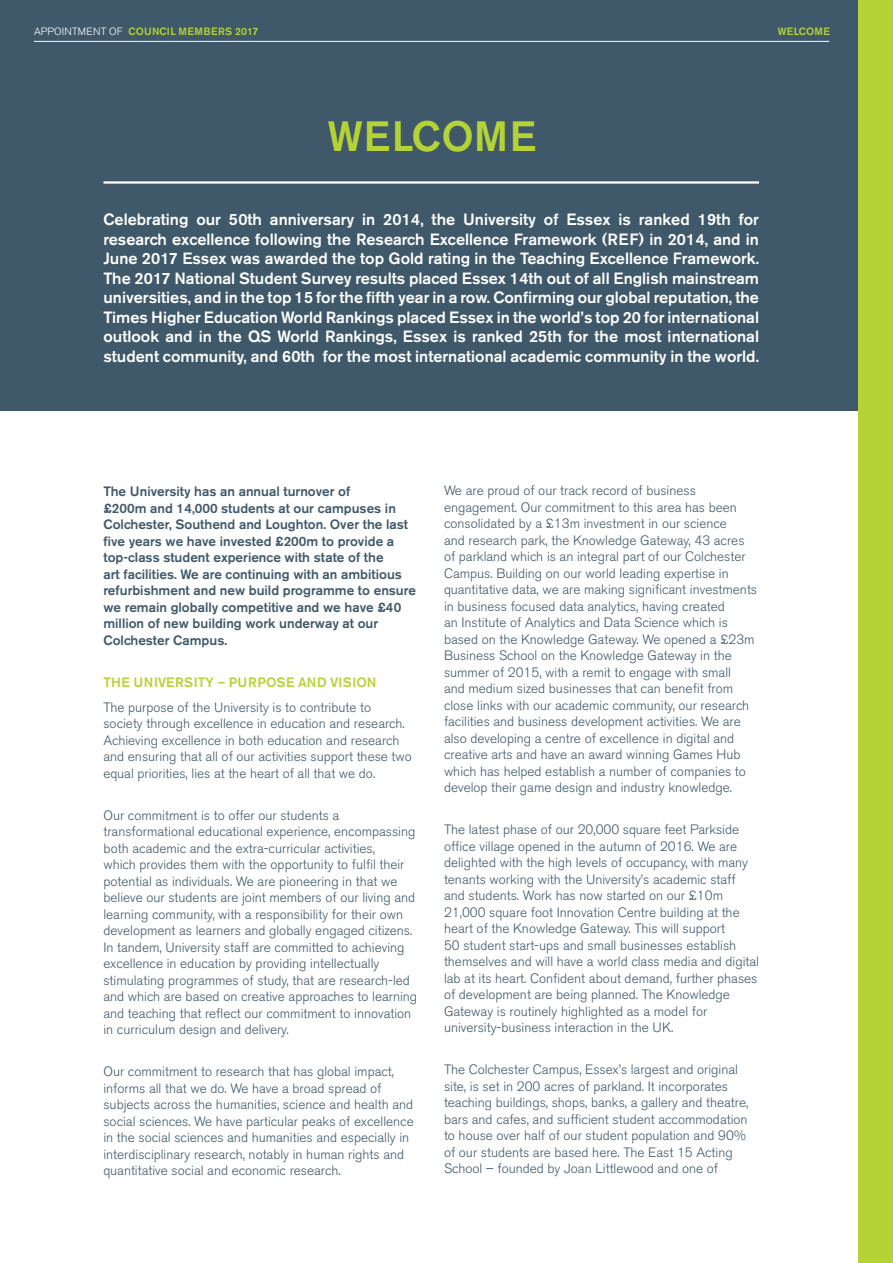
<style>
.page{position:relative;width:893px;height:1263px;background:#fff}
.page>*{position:absolute;margin:0;border:0;box-sizing:border-box;transform-origin:0 0}
.t1{font:500 42px "Akzidenz Grotesk BE";letter-spacing:.02em;color:#b5d334}
.t2{font:500 16.2px/19.5px "Akzidenz Grotesk BE";color:#fff;text-align:justify}
.t3{font:300 13.5px/16.5px "Akzidenz Grotesk BE";color:#3f596b}
.t4{font:500 13.5px/16.5px "Akzidenz Grotesk BE";color:#3f596b}
.t5{font:500 13.5px "Akzidenz Grotesk BE";letter-spacing:.02em;color:#b5d334}
.t6{font:500 10.5px "Akzidenz Grotesk BE";letter-spacing:.02em;color:#b5d334}
.s1{font-weight:300;color:#fff}
</style>
<div class="page">
<div style="left:0;top:0;width:893px;height:410px;background:#3f596b"></div>
<hr style="left:103px;top:181px;width:656px;height:3px;background:#fff">
<div style="left:859px;top:0;width:34px;height:1263px;background:#b5d334"></div>
<hr style="left:34px;top:41px;width:795px;height:1px;background:#fff">
<p class="t6" style="left:34px;top:25px;width:226px"><span class="s1">APPOINTMENT OF</span> COUNCIL MEMBERS 2017</p>
<p class="t6" style="left:778px;top:25px;width:54px">WELCOME</p>
<h1 class="t1" style="left:328px;top:111px;width:210px">WELCOME</h1>
<p class="t2" style="left:103px;top:210px;width:657px">Celebrating our 50th anniversary in 2014, the University of Essex is ranked 19th for research excellence following the Research Excellence Framework (REF) in 2014, and in June 2017 Essex was awarded the top Gold rating in the Teaching Excellence Framework.<br>The 2017 National Student Survey results placed Essex 14th out of all English mainstream universities, and in the top 15 for the fifth year in a row. Confirming our global reputation, the Times Higher Education World Rankings placed Essex in the world’s top 20 for international outlook and in the QS World Rankings, Essex is ranked 25th for the most international student community, and 60th for the most international academic community in the world.</p>
<p class="t4" style="left:103px;top:483px;width:314px">The University has an annual turnover of<br>£200m and 14,000 students at our campuses in Colchester, Southend and Loughton. Over the last five years we have invested £200m to provide a top-class student experience with state of the<br>art facilities. We are continuing with an ambitious refurbishment and new build programme to ensure we remain globally competitive and we have £40 million of new building work underway at our Colchester Campus.</p>
<p class="t5" style="left:103px;top:673px;width:274px">THE UNIVERSITY – PURPOSE AND VISION</p>
<p class="t3" style="left:103px;top:699px;width:310px">The purpose of the University is to contribute to society through excellence in education and research.<br>Achieving excellence in both education and research and ensuring that all of our activities support these two equal priorities, lies at the heart of all that we do.</p>
<p class="t3" style="left:103px;top:807px;width:315px">Our commitment is to offer our students a transformational educational experience, encompassing both academic and the extra-curricular activities,<br>which provides them with the opportunity to fulfil their potential as individuals. We are pioneering in that we believe our students are joint members of our living and learning community, with a responsibility for their own development as learners and globally engaged citizens.<br>In tandem, University staff are committed to achieving excellence in education by providing intellectually stimulating programmes of study, that are research-led and which are based on creative approaches to learning and teaching that reflect our commitment to innovation in curriculum design and delivery.</p>
<p class="t3" style="left:103px;top:1063px;width:312px">Our commitment to research that has global impact, informs all that we do. We have a broad spread of subjects across the humanities, science and health and social sciences. We have particular peaks of excellence in the social sciences and humanities and especially in interdisciplinary research, notably in human rights and quantitative social and economic research.</p>
<p class="t3" style="left:444px;top:483px;width:315px">We are proud of our track record of business engagement. Our commitment to this area has been consolidated by a £13m investment in our science<br>and research park, the Knowledge Gateway, 43 acres of parkland which is an integral part of our Colchester Campus. Building on our world leading expertise in quantitative data, we are making significant investments in business focused data analytics, having created<br>an Institute of Analytics and Data Science which is based on the Knowledge Gateway. We opened a £23m Business School on the Knowledge Gateway in the summer of 2015, with a remit to engage with small<br>and medium sized businesses that can benefit from close links with our academic community, our research facilities and business development activities. We are also developing a centre of excellence in digital and creative arts and have an award winning Games Hub which has helped establish a number of companies to develop their game design and industry knowledge.</p>
<p class="t3" style="left:444px;top:822px;width:317px">The latest phase of our 20,000 square feet Parkside office village opened in the autumn of 2016. We are delighted with the high levels of occupancy, with many tenants working with the University’s academic staff and students. Work has now started on our £10m 21,000 square foot Innovation Centre building at the heart of the Knowledge Gateway. This will support<br>50 student start-ups and small businesses establish themselves and will have a world class media and digital lab at its heart. Confident about demand, further phases of development are being planned. The Knowledge Gateway is routinely highlighted as a model for university-business interaction in the UK.</p>
<p class="t3" style="left:444px;top:1061px;width:306px">The Colchester Campus, Essex’s largest and original site, is set in 200 acres of parkland. It incorporates teaching buildings, shops, banks, a gallery and theatre, bars and cafes, and sufficient student accommodation to house over half of our student population and 90% of our students are based here. The East 15 Acting School – founded by Joan Littlewood and one of</p>
</div>
